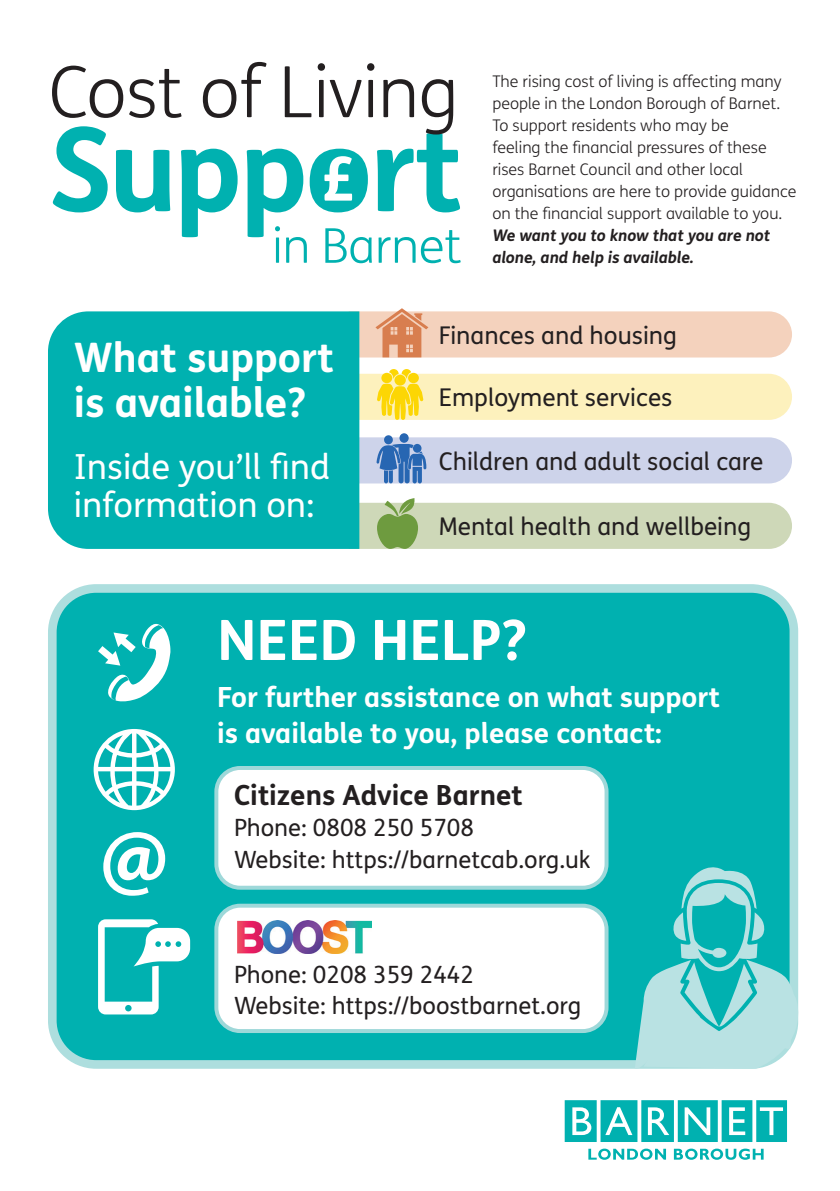
<style>
.page{position:relative;width:840px;height:1191px;background:#fff}
.page>*{position:absolute;margin:0;border:0;box-sizing:border-box;transform-origin:0 0}
.t1{font:700 55.6px "FS Me";color:#fff}
.t2{font:700 40.6px/44.8px "FS Me";color:#fff}
.t3{font:34.6px/38.6px "FS Me";color:#fff}
.t4{font:700 27.8px/35.6px "FS Me";color:#fff}
.t5{font:700 27.8px "FS Me";color:#231f20}
.t6{font:24.4px "FS Me";color:#231f20}
.t7{font:23.8px/31.4px "FS Me";color:#231f20}
.t8{font:300 16px/22px "FS Me";color:#231f20}
.t9{font:italic 700 16px/22px "FS Me";color:#231f20}
</style>
<div class="page">
<div style="left:52px;top:588px;width:741px;height:476px;background:#00b1b0;border-radius:43px"></div>
<div style="left:48px;top:584px;width:749px;height:484px;border:9px solid #addede;border-radius:43px"></div>
<svg style="left:634px;top:859px;width:165px;height:210px"></svg>
<svg style="left:564px;top:1100px;width:222px;height:42px"></svg>
<svg style="left:588px;top:1148px;width:77px;height:11px"></svg>
<svg style="left:673px;top:1148px;width:90px;height:11px"></svg>
<svg style="left:275px;top:237px;width:185px;height:26px"></svg>
<svg style="left:53px;top:134px;width:407px;height:103px"></svg>
<svg style="left:324px;top:156px;width:28px;height:45px"></svg>
<svg style="left:52px;top:62px;width:401px;height:72px"></svg>
<div style="left:48px;top:311px;width:311px;height:238px;background:#00b1b0"></div>
<svg style="left:348px;top:308px;width:443px;height:49px;background:#edcfba"></svg>
<svg style="left:399px;top:433px;width:9px;height:10px"></svg>
<svg style="left:383px;top:435px;width:10px;height:10px"></svg>
<svg style="left:348px;top:437px;width:443px;height:46px;background:#bdcbe5"></svg>
<div style="left:413px;top:444px;width:8px;height:9px;background:#2766b2;border-radius:50%"></div>
<svg style="left:348px;top:369px;width:443px;height:51px;background:#f6eeb7"></svg>
<svg style="left:348px;top:498px;width:443px;height:51px;background:#c7d7b7"></svg>
<svg style="left:94px;top:729px;width:81px;height:81px"></svg>
<svg style="left:98px;top:623px;width:72px;height:79px"></svg>
<svg style="left:98px;top:919px;width:92px;height:95px"></svg>
<svg style="left:103px;top:832px;width:62px;height:63px"></svg>
<div style="left:216px;top:768px;width:390px;height:119px;background:#fff;border-radius:24px"></div>
<div style="left:214px;top:766px;width:394px;height:123px;border:4px solid #9ed8d9;border-radius:24px"></div>
<div style="left:216px;top:905px;width:390px;height:126px;background:#fff;border-radius:24px"></div>
<div style="left:214px;top:903px;width:394px;height:130px;border:4px solid #9ed8d9;border-radius:24px"></div>
<img style="left:237px;top:920px;width:134px;height:33px">
<h2 class="t2" style="left:74px;top:333px;width:262px">What support is available?</h2>
<h3 class="t3" style="left:74px;top:446px;width:258px">Inside you’ll find information on:</h3>
<p class="t8" style="left:492px;top:70px;width:305px">The rising cost of living is affecting many people in the London Borough of Barnet.<br>To support residents who may be<br>feeling the financial pressures of these rises Barnet Council and other local organisations are here to provide guidance on the financial support available to you.</p>
<p class="t9" style="left:492px;top:224px;width:279px">We want you to know that you are not alone, and help is available.</p>
<h3 class="t6" style="left:438px;top:318px;width:240px">Finances and housing</h3>
<h3 class="t6" style="left:438px;top:380px;width:235px">Employment services</h3>
<h3 class="t6" style="left:438px;top:444px;width:326px">Children and adult social care</h3>
<h3 class="t6" style="left:438px;top:509px;width:314px">Mental health and wellbeing</h3>
<h1 class="t1" style="left:217px;top:597px;width:311px">NEED HELP?</h1>
<h3 class="t4" style="left:217px;top:678px;width:504px">For further assistance on what support is available to you, please contact:</h3>
<h3 class="t5" style="left:234px;top:773px;width:290px">Citizens Advice Barnet</h3>
<h3 class="t7" style="left:234px;top:812px;width:358px">Phone: 0808 250 5708<br>Website: https://barnetcab.org.uk</h3>
<h3 class="t7" style="left:234px;top:958px;width:348px">Phone: 0208 359 2442<br>Website: https://boostbarnet.org</h3>
</div>
